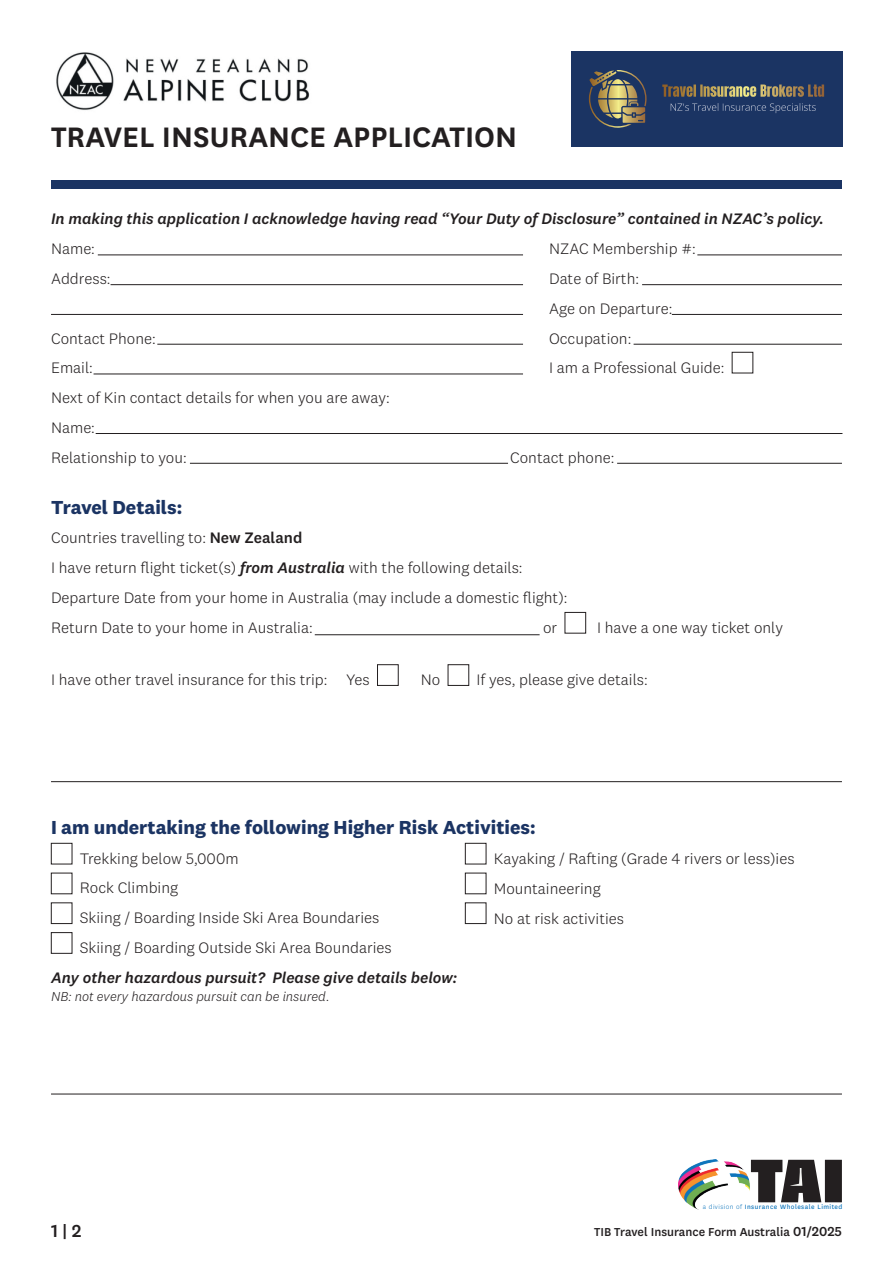
<style>
.page{position:relative;width:893px;height:1263px;background:#fff}
.page>*{position:absolute;margin:0;border:0;box-sizing:border-box;transform-origin:0 0}
.t1{font:600 33px "National";color:#231f20}
.t2{font:700 19.5px "National 2";color:#1b3463}
.t3{font:500 18px "National 2";color:#231f20}
.t4{font:300 15.75px/29.7px "National 2";color:#231f20}
.t5{font:italic 500 15.75px "National 2";color:#231f20}
.t6{font:italic 300 13.5px "National 2";color:#231f20}
.t7{font:500 13.5px "National";color:#231f20}
.t8{font:7.35px "National";letter-spacing:.06em;color:#0671ba}
.s1{font-weight:500}
.s2{font-weight:500;font-style:italic}
.s3{font-weight:300}
.s4{font-family:"National 2"}
</style>
<div class="page">
<img style="left:678px;top:1160px;width:73px;height:49px">
<svg style="left:751px;top:1160px;width:91px;height:42px"></svg>
<div style="left:51px;top:180px;width:791px;height:9px;background:#1b3463"></div>
<div style="left:570px;top:51px;width:272px;height:96px;background:#1b3463"></div>
<svg style="left:589px;top:70px;width:58px;height:58px"></svg>
<svg style="left:662px;top:85px;width:162px;height:12px"></svg>
<svg style="left:671px;top:103px;width:145px;height:10px"></svg>
<div style="left:732px;top:352px;width:21px;height:21px;border:1px solid #231f20"></div>
<div style="left:565px;top:612px;width:21px;height:21px;border:1px solid #231f20"></div>
<div style="left:377px;top:664px;width:21px;height:22px;border:1px solid #231f20"></div>
<div style="left:448px;top:664px;width:21px;height:22px;border:1px solid #231f20"></div>
<div style="left:51px;top:843px;width:21px;height:21px;border:1px solid #231f20"></div>
<div style="left:465px;top:843px;width:21px;height:21px;border:1px solid #231f20"></div>
<div style="left:51px;top:873px;width:21px;height:21px;border:1px solid #231f20"></div>
<div style="left:465px;top:873px;width:21px;height:21px;border:1px solid #231f20"></div>
<div style="left:51px;top:902px;width:21px;height:22px;border:1px solid #231f20"></div>
<div style="left:465px;top:902px;width:21px;height:22px;border:1px solid #231f20"></div>
<div style="left:51px;top:932px;width:21px;height:21px;border:1px solid #231f20"></div>
<hr style="left:98px;top:255px;width:425px;height:1px;background:#231f20">
<hr style="left:111px;top:284px;width:412px;height:1px;background:#231f20">
<hr style="left:51px;top:314px;width:472px;height:1px;background:#231f20">
<hr style="left:157px;top:344px;width:366px;height:1px;background:#231f20">
<hr style="left:94px;top:374px;width:429px;height:1px;background:#231f20">
<hr style="left:96px;top:433px;width:746px;height:1px;background:#231f20">
<hr style="left:190px;top:463px;width:318px;height:1px;background:#231f20">
<hr style="left:315px;top:634px;width:225px;height:1px;background:#231f20">
<hr style="left:697px;top:255px;width:145px;height:1px;background:#231f20">
<hr style="left:642px;top:284px;width:200px;height:1px;background:#231f20">
<hr style="left:672px;top:314px;width:170px;height:1px;background:#231f20">
<hr style="left:634px;top:344px;width:208px;height:1px;background:#231f20">
<hr style="left:617px;top:463px;width:225px;height:1px;background:#231f20">
<hr style="left:51px;top:1094px;width:791px;height:1px;background:#231f20">
<hr style="left:51px;top:781px;width:791px;height:1px;background:#231f20">
<img style="left:56px;top:52px;width:254px;height:58px">
<h1 class="t1" style="left:51px;top:114px;width:468px">TRAVEL INSURANCE APPLICATION</h1>
<p class="t5" style="left:51px;top:209px;width:774px">In making this application I acknowledge having read “Your Duty of Disclosure” contained in NZAC’s policy.</p>
<p class="t4" style="left:51px;top:234px;width:45px">Name:</p>
<p class="t4" style="left:549px;top:234px;width:148px">NZAC Membership #:</p>
<p class="t4" style="left:51px;top:264px;width:61px">Address:</p>
<p class="t4" style="left:549px;top:264px;width:125px">Date of Birth:<br>Age on Departure:</p>
<p class="t4" style="left:51px;top:323px;width:106px">Contact Phone:</p>
<p class="t4" style="left:549px;top:323px;width:84px">Occupation:</p>
<p class="t4" style="left:51px;top:353px;width:43px">Email:</p>
<p class="t4" style="left:549px;top:353px;width:177px">I am a Professional Guide:</p>
<p class="t4" style="left:51px;top:383px;width:340px">Next of Kin contact details for when you are away:<br>Name:<br>Relationship to you:</p>
<p class="t4" style="left:510px;top:442px;width:106px">Contact phone:</p>
<p class="t2" style="left:51px;top:495px;width:133px">Travel Details:</p>
<p class="t4" style="left:51px;top:523px;width:518px">Countries travelling to: <span class="s1">New Zealand<br></span>I have return flight ticket(s) <span class="s2">from Australia</span> with the following details:<br>Departure Date from your home in Australia (may include a domestic flight):<br>Return Date to your home in Australia:</p>
<p class="t4" style="left:543px;top:612px;width:16px">or</p>
<p class="t4" style="left:597px;top:612px;width:187px">I have a one way ticket only</p>
<p class="t4" style="left:51px;top:664px;width:320px">I have other travel insurance for this trip: Yes</p>
<p class="t4" style="left:421px;top:664px;width:21px">No</p>
<p class="t4" style="left:476px;top:664px;width:173px">If yes, please give details:</p>
<p class="t2" style="left:51px;top:815px;width:486px">I am undertaking the following Higher Risk Activities:</p>
<p class="t4" style="left:80px;top:843px;width:160px">Trekking below 5,000m</p>
<p class="t4" style="left:494px;top:843px;width:302px">Kayaking / Rafting (Grade 4 rivers or less)ies</p>
<p class="t4" style="left:80px;top:873px;width:100px">Rock Climbing</p>
<p class="t4" style="left:494px;top:874px;width:108px">Mountaineering</p>
<p class="t4" style="left:80px;top:903px;width:301px">Skiing / Boarding Inside Ski Area Boundaries</p>
<p class="t4" style="left:494px;top:903px;width:132px">No at risk activities</p>
<p class="t4" style="left:80px;top:932px;width:313px">Skiing / Boarding Outside Ski Area Boundaries</p>
<p class="t5" style="left:51px;top:968px;width:408px">Any other hazardous pursuit? Please give details below:</p>
<p class="t6" style="left:51px;top:988px;width:280px">NB: not every hazardous pursuit can be insured.</p>
<p class="t8" style="left:703px;top:1202px;width:141px"><span class="s3">a division of</span> Insurance Wholesale Limited</p>
<p class="t3" style="left:51px;top:1220px;width:32px">1 | 2</p>
<p class="t7" style="left:594px;top:1223px;width:249px">TIB Travel Insurance Form Australia <span class="s4">01/2025</span></p>
</div>
